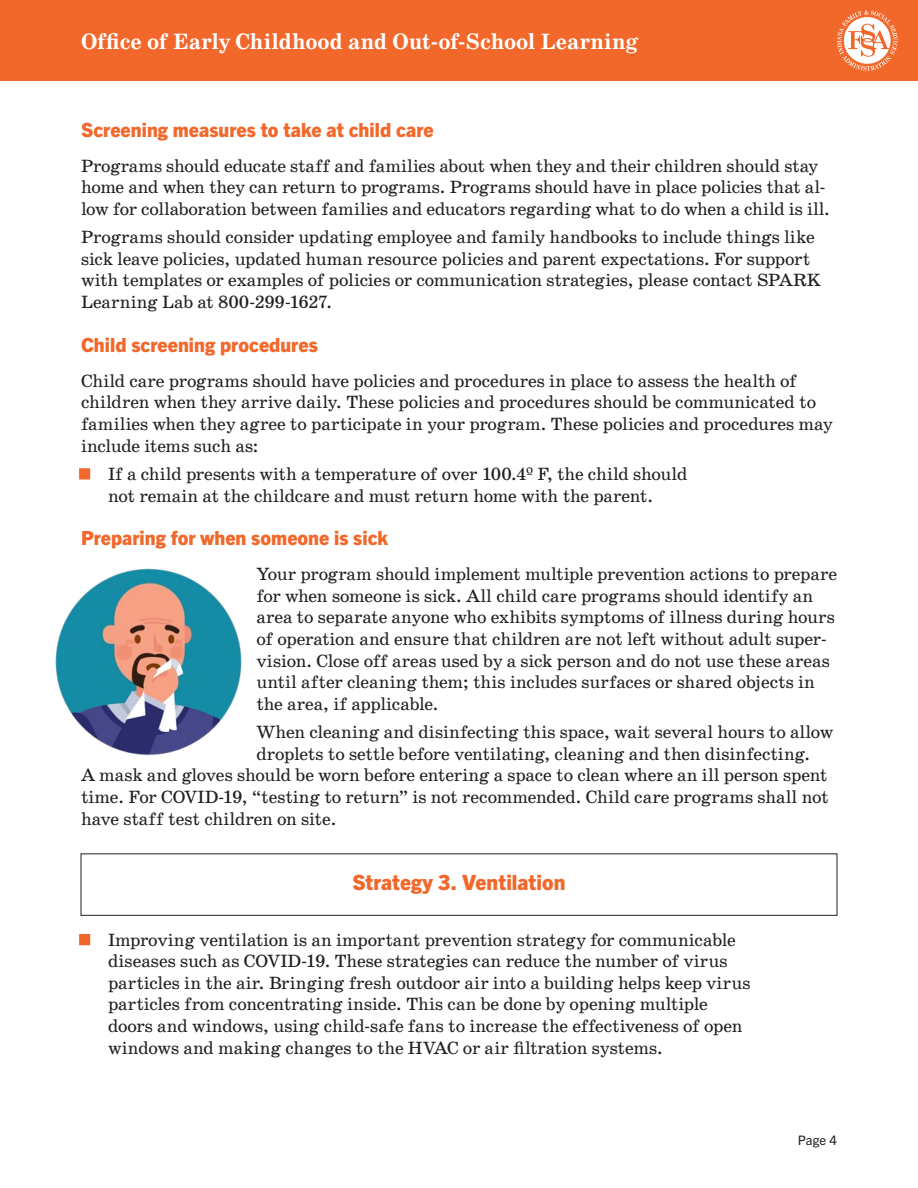
<style>
.page{position:relative;width:918px;height:1188px;background:#fff}
.page>*{position:absolute;margin:0;border:0;box-sizing:border-box;transform-origin:0 0}
.t1{font:700 22.5px "School";letter-spacing:-.005em;color:#fff}
.t2{font:800 21px "Trade Gothic Next LT Pro";color:#f2682b}
.t3{font:800 19.5px "Trade Gothic Next LT Pro";letter-spacing:.005em;color:#f2682b}
.t4{font:18px/21.6px "School";letter-spacing:-.015em;color:#231f20}
.t5{font:13.2px "Trade Gothic Next LT Pro";color:#231f20}
.s1{font-family:"Minion Pro";color:#f2682b}
</style>
<div class="page">
<div style="left:0;top:0;width:918px;height:81px;background:#f2682b"></div>
<svg style="left:837px;top:10px;width:61px;height:61px"></svg>
<div style="left:81px;top:853px;width:756px;height:63px;border:1px solid #231f20"></div>
<img style="left:55px;top:568px;width:187px;height:188px">
<p class="t1" style="left:81px;top:28px;width:559px">Office of Early Childhood and Out-of-School Learning</p>
<h4 class="t3" style="left:81px;top:116px;width:354px">Screening measures to take at child care</h4>
<p class="t4" style="left:81px;top:155px;width:751px">Programs should educate staff and families about when they and their children should stay home and when they can return to programs. Programs should have in place policies that al&shy;low for collaboration between families and educators regarding what to do when a child is ill.</p>
<p class="t4" style="left:81px;top:227px;width:742px">Programs should consider updating employee and family handbooks to include things like sick leave policies, updated human resource policies and parent expectations. For support with templates or examples of policies or communication strategies, please contact SPARK Learning Lab at 800-299-1627.</p>
<h4 class="t3" style="left:81px;top:331px;width:238px">Child screening procedures</h4>
<p class="t4" style="left:81px;top:370px;width:753px">Child care programs should have policies and procedures in place to assess the health of children when they arrive daily. These policies and procedures should be communicated to families when they agree to participate in your program. These policies and procedures may include items such as:</p>
<p class="t4" style="left:81px;top:463px;width:608px;text-align:center"><span class="s1">■</span> If a child presents with a temperature of over 100.4º F, the child should not remain at the childcare and must return home with the parent.</p>
<h4 class="t3" style="left:81px;top:525px;width:309px">Preparing for when someone is sick</h4>
<p class="t4" style="left:256px;top:564px;width:582px">Your program should implement multiple prevention actions to prepare for when someone is sick. All child care programs should identify an area to separate anyone who exhibits symptoms of illness during hours of operation and ensure that children are not left without adult super&shy;vision. Close off areas used by a sick person and do not use these areas until after cleaning them; this includes surfaces or shared objects in the area, if applicable.</p>
<p class="t4" style="left:256px;top:722px;width:579px">When cleaning and disinfecting this space, wait several hours to allow</p>
<p class="t4" style="left:256px;top:743px;width:555px">droplets to settle before ventilating, cleaning and then disinfecting.</p>
<p class="t4" style="left:81px;top:765px;width:748px">A mask and gloves should be worn before entering a space to clean where an ill person spent</p>
<p class="t4" style="left:81px;top:786px;width:749px">time. For COVID-19, “testing to return” is not recommended. Child care programs shall not</p>
<p class="t4" style="left:81px;top:808px;width:257px">have staff test children on site.</p>
<h3 class="t2" style="left:352px;top:868px;width:215px">Strategy 3. Ventilation</h3>
<p class="t4" style="left:108px;top:929px;width:644px;text-indent:-27px"><span class="s1">■</span> Improving ventilation is an important prevention strategy for communicable diseases such as COVID-19. These strategies can reduce the number of virus particles in the air. Bringing fresh outdoor air into a building helps keep virus particles from concentrating inside. This can be done by opening multiple doors and windows, using child-safe fans to increase the effectiveness of open windows and making changes to the HVAC or air filtration systems.</p>
<p class="t5" style="left:798px;top:1131px;width:41px">Page 4</p>
</div>
